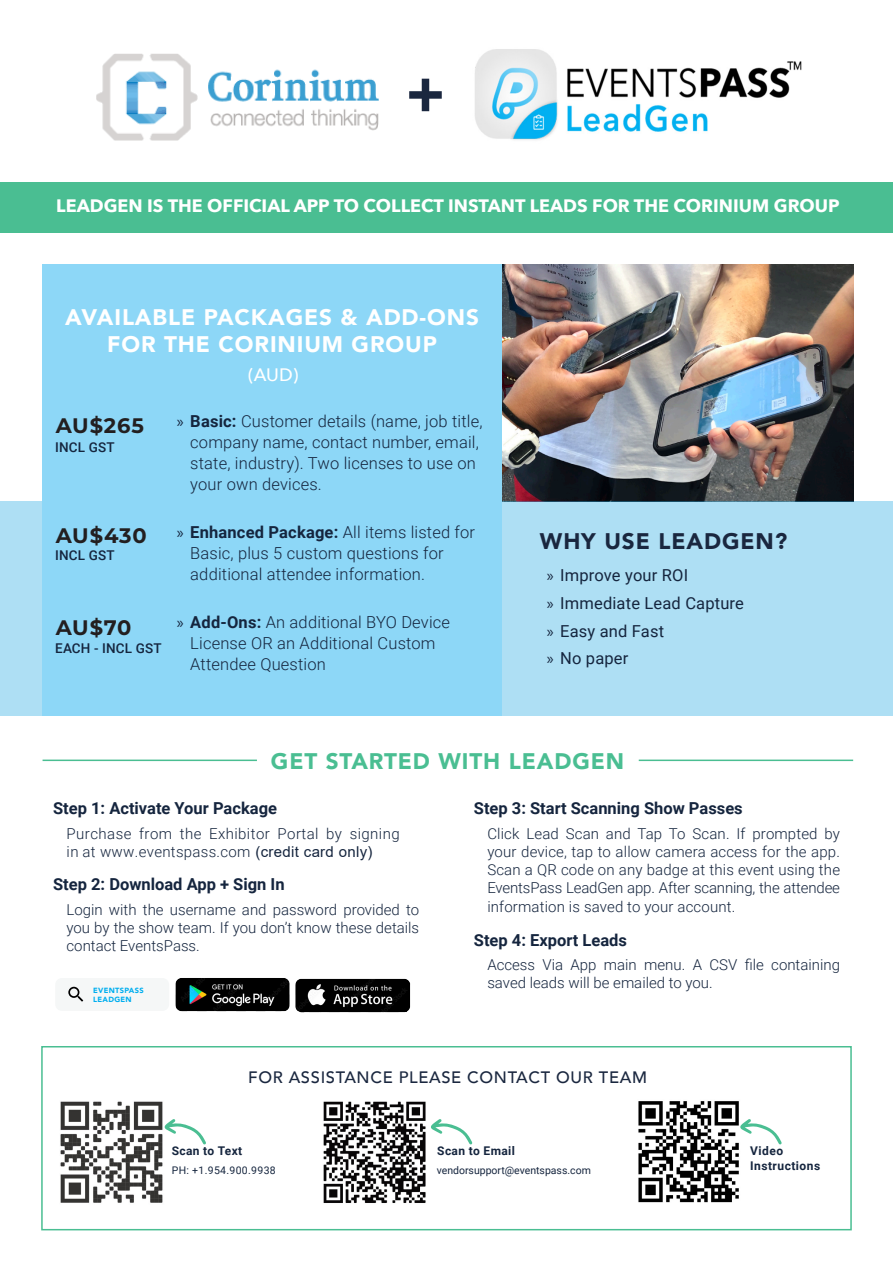
<style>
.page{position:relative;width:893px;height:1263px;background:#fff}
.page>*{position:absolute;margin:0;border:0;box-sizing:border-box;transform-origin:0 0}
.t1{font:900 59.4px "Avenir";color:#1a273f}
.t2{font:900 22.5px/27px "Avenir";letter-spacing:.04em;color:#fff;text-align:center}
.t3{font:900 22.5px "Avenir";letter-spacing:.04em;color:#4abe92}
.t4{font:900 22.5px "Avenir";letter-spacing:.04em;color:#1a273f}
.t5{font:700 21px "Montserrat";letter-spacing:.03em;color:#231f20}
.t6{font:700 18px "Avenir Next";color:#fff}
.t7{font:500 18px "Avenir Next";color:#fff}
.t8{font:300 16.5px/21px "Roboto";letter-spacing:.01em;color:#15253e}
.t9{font:700 16.5px "Roboto";color:#15253e}
.t10{font:16.5px "Roboto";letter-spacing:.01em;color:#15253e}
.t11{font:500 16.5px "Avenir";letter-spacing:.04em;color:#1a273f}
.t12{font:300 15px/18px "Roboto";color:#15253e;text-align:justify}
.t13{font:300 15px/18.6px "Roboto";letter-spacing:.03em;color:#15253e}
.t14{font:500 13.5px "Roboto";letter-spacing:.01em;color:#15253e}
.t15{font:700 12px "Roboto";letter-spacing:.035em;color:#15253e}
.t16{font:10.5px "Roboto";color:#15253e}
.t17{font:10.5px "Roboto";letter-spacing:.03em;color:#15253e}
.t18{font:900 7.5px/9px "Avenir";letter-spacing:.04em;color:#00aeef}
.s1{font-family:"Myriad Pro";font-weight:400}
.s2{font-weight:700}
.s3{font-family:"Myriad Pro"}
.s4{font-family:"Arial";font-weight:400}
</style>
<div class="page">
<img style="left:502px;top:264px;width:351px;height:237px">
<div style="left:0;top:501px;width:893px;height:214px;background:#aedff4"></div>
<div style="left:0;top:182px;width:893px;height:50px;background:#4abe92"></div>
<div style="left:43px;top:264px;width:459px;height:451px;background:#8dd7f7"></div>
<img style="left:60px;top:1101px;width:103px;height:102px">
<img style="left:323px;top:1101px;width:103px;height:102px">
<img style="left:638px;top:1101px;width:101px;height:102px">
<img style="left:295px;top:978px;width:116px;height:35px">
<img style="left:175px;top:978px;width:115px;height:34px">
<div style="left:55px;top:978px;width:114px;height:33px;background:#f5f7f7;border-radius:7px"></div>
<svg style="left:68px;top:987px;width:15px;height:15px"></svg>
<hr style="left:43px;top:759px;width:214px;height:2px;background:#4abe92">
<hr style="left:639px;top:759px;width:214px;height:2px;background:#4abe92">
<img style="left:475px;top:49px;width:327px;height:91px">
<img style="left:96px;top:53px;width:282px;height:87px">
<svg style="left:164px;top:1119px;width:42px;height:25px"></svg>
<svg style="left:740px;top:1119px;width:42px;height:25px"></svg>
<svg style="left:431px;top:1119px;width:41px;height:25px"></svg>
<div style="left:41px;top:1046px;width:811px;height:184px;border:2px solid #4abe92"></div>
<p class="t1" style="left:406px;top:41px;width:41px">+</p>
<p class="t6" style="left:56px;top:190px;width:785px">LEADGEN IS THE OFFICIAL APP TO COLLECT INSTANT LEADS FOR THE CORINIUM GROUP</p>
<p class="t2" style="left:65px;top:303px;width:415px">AVAILABLE PACKAGES &amp; ADD-ONS<br>FOR THE CORINIUM GROUP</p>
<p class="t5" style="left:56px;top:410px;width:90px">AU$265</p>
<p class="t14" style="left:55px;top:437px;width:61px">INCL GST</p>
<p class="t5" style="left:56px;top:521px;width:93px">AU$430</p>
<p class="t14" style="left:55px;top:546px;width:61px">INCL GST</p>
<p class="t5" style="left:56px;top:612px;width:77px">AU$70</p>
<p class="t14" style="left:55px;top:639px;width:108px">EACH - INCL GST</p>
<p class="t7" style="left:248px;top:360px;width:52px">(AUD)</p>
<p class="t8" style="left:190px;top:410px;width:294px;text-indent:-13px"><span class="s1">»</span> <span class="s2">Basic:</span> Customer details (name, job title, company name, contact number, email, state, industry). Two licenses to use on your own devices.</p>
<p class="t8" style="left:190px;top:521px;width:286px;text-indent:-13px"><span class="s1">»</span> <span class="s2">Enhanced Package:</span> All items listed for<br>Basic, plus 5 custom questions for additional attendee information.</p>
<p class="t8" style="left:190px;top:611px;width:261px;text-indent:-14px"><span class="s1">»</span> <span class="s2">Add-Ons:</span> An additional BYO Device<br>License OR an Additional Custom<br>Attendee Question</p>
<p class="t4" style="left:540px;top:522px;width:249px">WHY USE LEADGEN?</p>
<p class="t10" style="left:547px;top:564px;width:143px"><span class="s3">»</span> Improve your ROI</p>
<p class="t10" style="left:547px;top:591px;width:199px"><span class="s3">»</span> Immediate Lead Capture</p>
<p class="t10" style="left:547px;top:619px;width:119px"><span class="s3">»</span> Easy and Fast</p>
<p class="t10" style="left:547px;top:647px;width:83px"><span class="s3">»</span> No paper</p>
<p class="t3" style="left:271px;top:742px;width:355px">GET STARTED WITH LEADGEN</p>
<p class="t9" style="left:53px;top:796px;width:225px">Step 1: Activate Your Package</p>
<p class="t13" style="left:67px;top:823px;width:335px">Purchase from the Exhibitor Portal by signing in at www.eventspass.com <span class="s4">(credit card only)</span></p>
<p class="t9" style="left:53px;top:872px;width:233px">Step 2: Download App + Sign In</p>
<p class="t12" style="left:67px;top:900px;width:354px">Login with the username and password provided to you by the show team. If you don’t know these details contact EventsPass.</p>
<p class="t18" style="left:93px;top:985px;width:52px">EVENTSPASS<br>LEADGEN</p>
<p class="t9" style="left:474px;top:796px;width:270px">Step 3: Start Scanning Show Passes</p>
<p class="t12" style="left:487px;top:824px;width:354px">Click Lead Scan and Tap To Scan. If prompted by your device, tap to allow camera access for the app.<br>Scan a QR code on any badge at this event using the EventsPass LeadGen app. After scanning, the attendee</p>
<p class="t12" style="left:487px;top:897px;width:249px">information is saved to your account.</p>
<p class="t9" style="left:474px;top:928px;width:155px">Step 4: Export Leads</p>
<p class="t12" style="left:487px;top:955px;width:354px">Access Via App main menu. A CSV file containing saved leads will be emailed to you.</p>
<p class="t11" style="left:248px;top:1063px;width:400px">FOR ASSISTANCE PLEASE CONTACT OUR TEAM</p>
<p class="t15" style="left:172px;top:1142px;width:72px">Scan to Text</p>
<p class="t17" style="left:172px;top:1163px;width:106px">PH: +1.954.900.9938</p>
<p class="t15" style="left:437px;top:1142px;width:79px">Scan to Email</p>
<p class="t16" style="left:437px;top:1163px;width:156px">vendorsupport@eventspass.com</p>
<p class="t15" style="left:750px;top:1142px;width:34px">Video</p>
<p class="t15" style="left:750px;top:1157px;width:71px">Instructions</p>
</div>
